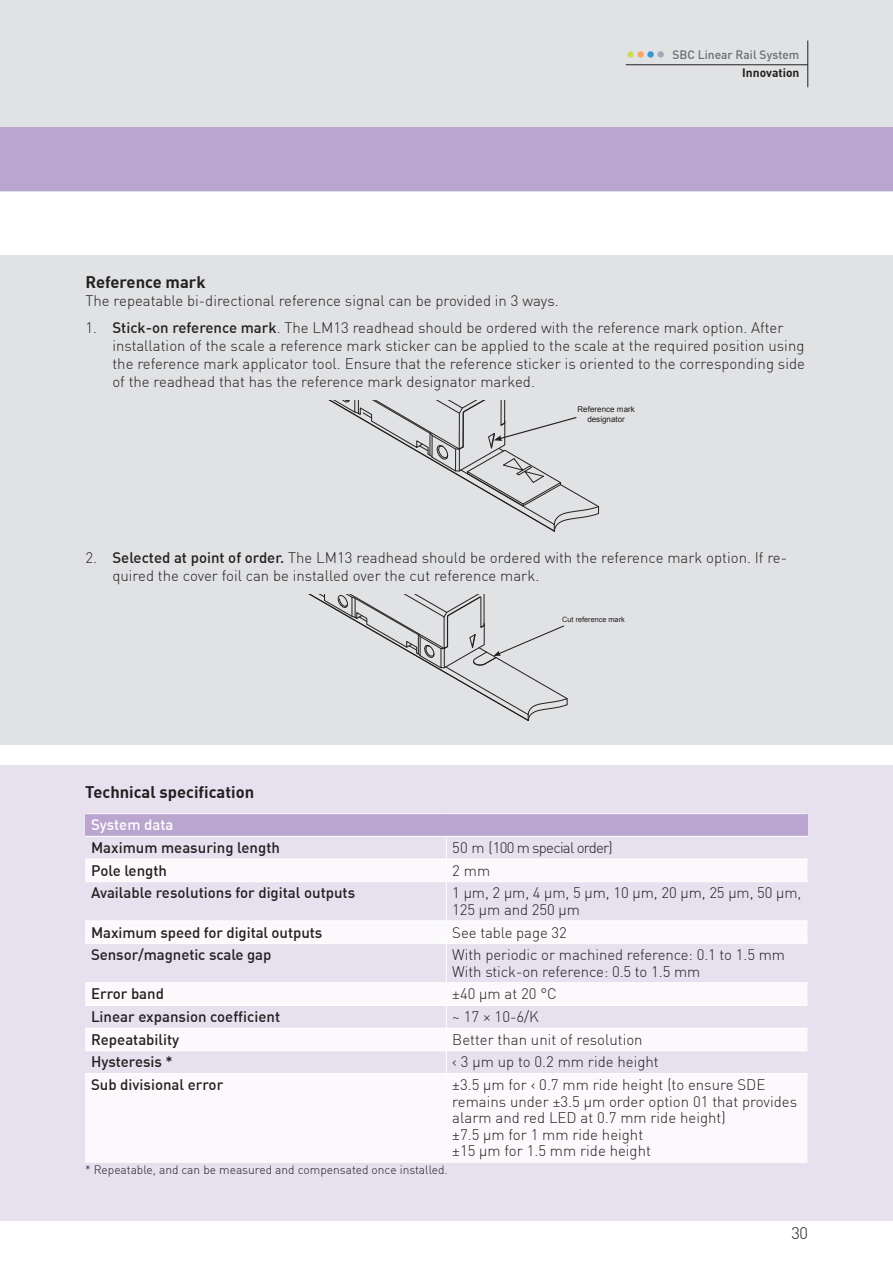
<style>
.page{position:relative;width:893px;height:1263px;background:#fff}
.page>*{position:absolute;margin:0;border:0;box-sizing:border-box;transform-origin:0 0}
.t1{font:500 19.5px "DIN";color:#cbdc5c}
.subtitle{font:700 16.5px "DIN";color:#231f20}
.t2{font:300 16.5px "DIN";color:#231f20}
.t3{font:300 15px/18px "DIN";color:#231f20}
.t4{font:500 15px "DIN";color:#231f20}
.t5{font:300 15px "DIN";letter-spacing:-.05em;color:#231f20}
.t6{font:500 15px "DIN";color:#fff}
.t7{font:300 12px "DIN";color:#231f20}
.t8{font:500 12px "DIN";color:#6c6d70}
.t9{font:700 12px "DIN";color:#231f20}
.t10{font:8.1px/9.8px "Arial";color:#231f20;text-align:center}
.t11{font:7.35px "Arial";color:#231f20}
.s1{color:#f9a763}
.s2{color:#3b98d3}
.s3{color:#a1aab7}
.s4{font-weight:500}
</style>
<div class="page">
<div style="left:0;top:0;width:893px;height:191px;background:#e0e2e4"></div>
<hr style="left:807px;top:41px;width:1px;height:46px;background:#231f20">
<hr style="left:626px;top:65px;width:182px;height:1px;background:#231f20">
<div style="left:0;top:765px;width:893px;height:455px;background:#e6e0ef"></div>
<div style="left:0;top:255px;width:893px;height:489px;background:#e0e2e4"></div>
<svg style="left:328px;top:400px;width:271px;height:132px"></svg>
<svg style="left:308px;top:594px;width:260px;height:127px"></svg>
<div style="left:85px;top:814px;width:723px;height:22px;background:#baa5cf"></div>
<svg style="left:85px;top:860px;width:723px;height:302px;fill:#fbf9fc"></svg>
<hr style="left:85px;top:813px;width:361px;height:1px;background:#fff">
<hr style="left:446px;top:813px;width:362px;height:1px;background:#fff">
<hr style="left:85px;top:836px;width:361px;height:1px;background:#fff">
<hr style="left:446px;top:836px;width:362px;height:1px;background:#fff">
<hr style="left:85px;top:859px;width:361px;height:1px;background:#fff">
<hr style="left:446px;top:859px;width:362px;height:1px;background:#fff">
<svg style="left:446px;top:837px;width:1px;height:44px"></svg>
<hr style="left:85px;top:881px;width:361px;height:1px;background:#fff">
<hr style="left:446px;top:881px;width:362px;height:1px;background:#fff">
<hr style="left:446px;top:882px;width:1px;height:39px;background:#fff">
<hr style="left:85px;top:921px;width:361px;height:1px;background:#fff">
<hr style="left:446px;top:921px;width:362px;height:1px;background:#fff">
<svg style="left:446px;top:922px;width:1px;height:21px"></svg>
<hr style="left:85px;top:943px;width:361px;height:1px;background:#fff">
<hr style="left:446px;top:943px;width:362px;height:1px;background:#fff">
<hr style="left:446px;top:944px;width:1px;height:38px;background:#fff">
<hr style="left:85px;top:982px;width:361px;height:1px;background:#fff">
<hr style="left:446px;top:982px;width:362px;height:1px;background:#fff">
<hr style="left:85px;top:1005px;width:361px;height:1px;background:#fff">
<hr style="left:446px;top:1005px;width:362px;height:1px;background:#fff">
<hr style="left:85px;top:1028px;width:361px;height:1px;background:#fff">
<hr style="left:446px;top:1028px;width:362px;height:1px;background:#fff">
<hr style="left:85px;top:1050px;width:361px;height:1px;background:#fff">
<hr style="left:446px;top:1050px;width:362px;height:1px;background:#fff">
<svg style="left:446px;top:983px;width:1px;height:90px"></svg>
<hr style="left:85px;top:1073px;width:361px;height:1px;background:#fff">
<hr style="left:446px;top:1073px;width:362px;height:1px;background:#fff">
<hr style="left:446px;top:1074px;width:1px;height:88px;background:#fff">
<hr style="left:85px;top:1162px;width:361px;height:1px;background:#fff">
<hr style="left:446px;top:1162px;width:362px;height:1px;background:#fff">
<div style="left:0;top:128px;width:893px;height:63px;background:#baa5cf"></div>
<h1 class="t1" style="left:626px;top:42px;width:41px">•<span class="s1">•</span><span class="s2">•</span><span class="s3">•</span></h1>
<p class="t8" style="left:672px;top:47px;width:129px">SBC Linear Rail System</p>
<p class="t9" style="left:742px;top:65px;width:59px">Innovation</p>
<p class="subtitle" style="left:85px;top:271px;width:122px">Reference mark</p>
<p class="t3" style="left:85px;top:292px;width:475px">The repeatable bi-directional reference signal can be provided in 3 ways.</p>
<p class="t3" style="left:112px;top:318px;width:694px;text-indent:-27px">1. <span class="s4">Stick-on reference mark</span>. The LM13 readhead should be ordered with the reference mark option. After installation of the scale a reference mark sticker can be applied to the scale at the required position using the reference mark applicator tool. Ensure that the reference sticker is oriented to the corresponding side of the readhead that has the reference mark designator marked.</p>
<p class="t10" style="left:577px;top:404px;width:59px">Reference mark designator</p>
<p class="t3" style="left:112px;top:548px;width:676px;text-indent:-27px">2. <span class="s4">Selected at point of order.</span> The LM13 readhead should be ordered with the reference mark option. If re&shy;quired the cover foil can be installed over the cut reference mark.</p>
<p class="t11" style="left:562px;top:614px;width:64px">Cut reference mark</p>
<p class="subtitle" style="left:85px;top:782px;width:171px">Technical specification</p>
<p class="t6" style="left:91px;top:815px;width:84px">System data</p>
<p class="t4" style="left:91px;top:838px;width:190px">Maximum measuring length</p>
<p class="t5" style="left:452px;top:838px;width:162px">50 m (100 m special order)</p>
<p class="t4" style="left:91px;top:861px;width:78px">Pole length</p>
<p class="t3" style="left:452px;top:861px;width:39px">2 mm</p>
<p class="t4" style="left:91px;top:883px;width:266px">Available resolutions for digital outputs</p>
<p class="t3" style="left:452px;top:884px;width:351px;line-height:16.5px">1 μm, 2 μm, 4 μm, 5 μm, 10 μm, 20 μm, 25 μm, 50 μm,<br>125 μm and 250 μm</p>
<p class="t4" style="left:91px;top:922px;width:233px">Maximum speed for digital outputs</p>
<p class="t3" style="left:452px;top:923px;width:116px">See table page 32</p>
<p class="t4" style="left:91px;top:945px;width:182px">Sensor/magnetic scale gap</p>
<p class="t3" style="left:452px;top:946px;width:334px">With periodic or machined reference: 0.1 to 1.5 mm</p>
<p class="t3" style="left:452px;top:962px;width:250px">With stick-on reference: 0.5 to 1.5 mm</p>
<p class="t4" style="left:91px;top:984px;width:75px">Error band</p>
<p class="t3" style="left:452px;top:985px;width:106px">±40 μ m at 20 °C</p>
<p class="t4" style="left:91px;top:1007px;width:191px">Linear expansion coefficient</p>
<p class="t3" style="left:452px;top:1007px;width:88px">~ 17 × 10-6/K</p>
<p class="t4" style="left:91px;top:1030px;width:90px">Repeatability</p>
<p class="t3" style="left:452px;top:1030px;width:192px">Better than unit of resolution</p>
<p class="t4" style="left:91px;top:1052px;width:83px">Hysteresis *</p>
<p class="t3" style="left:452px;top:1053px;width:208px">&lt; 3 μ m up to 0.2 mm ride height</p>
<p class="t4" style="left:91px;top:1075px;width:134px">Sub divisional error</p>
<p class="t3" style="left:452px;top:1076px;width:346px;line-height:16.5px">±3.5 μ m for &lt; 0.7 mm ride height (to ensure SDE remains under ±3.5 μ m order option 01 that provides alarm and red LED at 0.7 mm ride height)</p>
<p class="t3" style="left:452px;top:1125px;width:192px">±7.5 μ m for 1 mm ride height</p>
<p class="t3" style="left:452px;top:1141px;width:200px">±15 μm for 1.5 mm ride height</p>
<p class="t7" style="left:85px;top:1162px;width:364px">* Repeatable, and can be measured and compensated once installed.</p>
<p class="t2" style="left:791px;top:1223px;width:18px">30</p>
</div>
